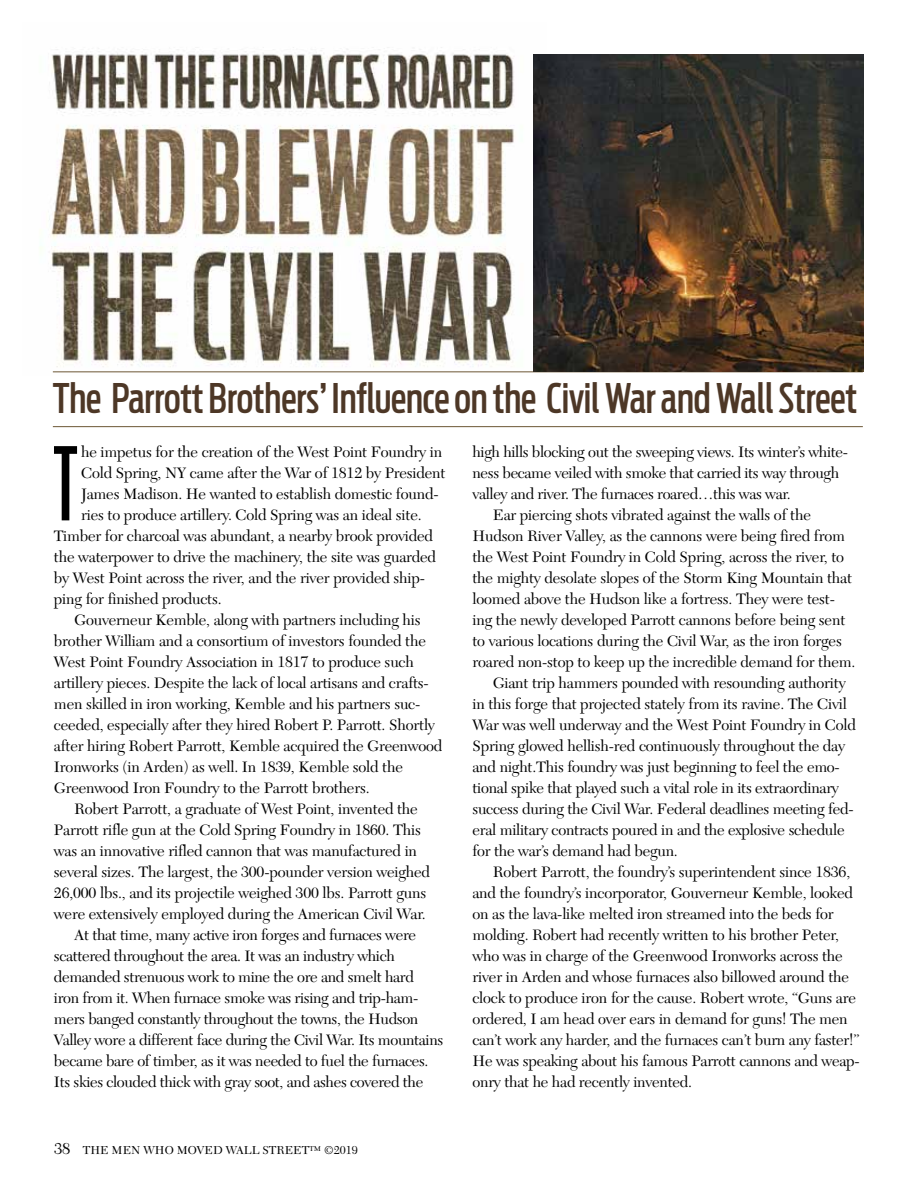
<style>
.page{position:relative;width:918px;height:1188px;background:#fff}
.page>*{position:absolute;margin:0;border:0;box-sizing:border-box;transform-origin:0 0}
.t1{font:103.95px "Industria Solid";color:#000}
.t2{font:500 40.5px "Antenna Extra Cond";letter-spacing:-.005em;color:#4d3726}
.t3{font:15.75px "New Caledonia";letter-spacing:-.01em;color:#000}
.t4{font:12px "New Caledonia";color:#000}
.s1{font-size:16.5px}
</style>
<div class="page">
<img style="left:40px;top:47px;width:506px;height:326px">
<hr style="left:53px;top:371px;width:810px;height:1px;background:#6c5735">
<img style="left:534px;top:54px;width:330px;height:318px">
<hr style="left:53px;top:426px;width:810px;height:1px;background:#6c5735">
<h2 class="t2" style="left:53px;top:373px;width:806px">The Parrott Brothers’ Influence on the Civil War and Wall Street</h2>
<h1 class="t1" style="left:53px;top:427px;width:26px">T</h1>
<p class="t3" style="left:81px;top:443px;width:363px">he impetus for the creation of the West Point Foundry in</p>
<p class="t3" style="left:472px;top:443px;width:377px">high hills blocking out the sweeping views. Its winter’s white-</p>
<p class="t3" style="left:472px;top:464px;width:368px">ness became veiled with smoke that carried its way through</p>
<p class="t3" style="left:472px;top:485px;width:320px">valley and river. The furnaces roared…this was war.</p>
<p class="t3" style="left:493px;top:506px;width:320px">Ear piercing shots vibrated against the walls of the</p>
<p class="t3" style="left:472px;top:527px;width:374px">Hudson River Valley, as the cannons were being fired from</p>
<p class="t3" style="left:472px;top:548px;width:373px">the West Point Foundry in Cold Spring, across the river, to</p>
<p class="t3" style="left:472px;top:569px;width:381px">the mighty desolate slopes of the Storm King Mountain that</p>
<p class="t3" style="left:472px;top:590px;width:364px">loomed above the Hudson like a fortress. They were test-</p>
<p class="t3" style="left:472px;top:611px;width:374px">ing the newly developed Parrott cannons before being sent</p>
<p class="t3" style="left:472px;top:632px;width:371px">to various locations during the Civil War, as the iron forges</p>
<p class="t3" style="left:472px;top:653px;width:384px">roared non-stop to keep up the incredible demand for them.</p>
<p class="t3" style="left:493px;top:674px;width:354px">Giant trip hammers pounded with resounding authority</p>
<p class="t3" style="left:472px;top:695px;width:376px">in this forge that projected stately from its ravine. The Civil</p>
<p class="t3" style="left:472px;top:716px;width:385px">War was well underway and the West Point Foundry in Cold</p>
<p class="t3" style="left:472px;top:737px;width:374px">Spring glowed hellish-red continuously throughout the day</p>
<p class="t3" style="left:472px;top:758px;width:369px">and night.This foundry was just beginning to feel the emo-</p>
<p class="t3" style="left:472px;top:779px;width:368px">tional spike that played such a vital role in its extraordinary</p>
<p class="t3" style="left:472px;top:800px;width:383px">success during the Civil War. Federal deadlines meeting fed-</p>
<p class="t3" style="left:472px;top:821px;width:374px">eral military contracts poured in and the explosive schedule</p>
<p class="t3" style="left:472px;top:842px;width:207px">for the war’s demand had begun.</p>
<p class="t3" style="left:493px;top:863px;width:359px">Robert Parrott, the foundry’s superintendent since 1836,</p>
<p class="t3" style="left:472px;top:884px;width:382px">and the foundry’s incorporator, Gouverneur Kemble, looked</p>
<p class="t3" style="left:472px;top:905px;width:363px">on as the lava-like melted iron streamed into the beds for</p>
<p class="t3" style="left:472px;top:926px;width:368px">molding. Robert had recently written to his brother Peter,</p>
<p class="t3" style="left:472px;top:947px;width:372px">who was in charge of the Greenwood Ironworks across the</p>
<p class="t3" style="left:472px;top:968px;width:378px">river in Arden and whose furnaces also billowed around the</p>
<p class="t3" style="left:472px;top:989px;width:385px">clock to produce iron for the cause. Robert wrote, “Guns are</p>
<p class="t3" style="left:472px;top:1010px;width:377px">ordered, I am head over ears in demand for guns! The men</p>
<p class="t3" style="left:472px;top:1031px;width:389px">can’t work any harder, and the furnaces can’t burn any faster!”</p>
<p class="t3" style="left:472px;top:1052px;width:389px">He was speaking about his famous Parrott cannons and weap-</p>
<p class="t3" style="left:472px;top:1073px;width:221px">onry that he had recently invented.</p>
<p class="t3" style="left:81px;top:464px;width:366px">Cold Spring, NY came after the War of 1812 by President</p>
<p class="t3" style="left:81px;top:485px;width:359px">James Madison. He wanted to establish domestic found-</p>
<p class="t3" style="left:81px;top:506px;width:342px">ries to produce artillery. Cold Spring was an ideal site.</p>
<p class="t3" style="left:54px;top:527px;width:381px">Timber for charcoal was abundant, a nearby brook provided</p>
<p class="t3" style="left:54px;top:548px;width:384px">the waterpower to drive the machinery, the site was guarded</p>
<p class="t3" style="left:54px;top:569px;width:373px">by West Point across the river, and the river provided ship-</p>
<p class="t3" style="left:54px;top:590px;width:169px">ping for finished products.</p>
<p class="t3" style="left:74px;top:611px;width:348px">Gouverneur Kemble, along with partners including his</p>
<p class="t3" style="left:54px;top:632px;width:373px">brother William and a consortium of investors founded the</p>
<p class="t3" style="left:54px;top:653px;width:361px">West Point Foundry Association in 1817 to produce such</p>
<p class="t3" style="left:54px;top:674px;width:376px">artillery pieces. Despite the lack of local artisans and crafts-</p>
<p class="t3" style="left:54px;top:695px;width:368px">men skilled in iron working, Kemble and his partners suc-</p>
<p class="t3" style="left:54px;top:716px;width:382px">ceeded, especially after they hired Robert P. Parrott. Shortly</p>
<p class="t3" style="left:54px;top:737px;width:390px">after hiring Robert Parrott, Kemble acquired the Greenwood</p>
<p class="t3" style="left:54px;top:758px;width:350px">Ironworks (in Arden) as well. In 1839, Kemble sold the</p>
<p class="t3" style="left:54px;top:779px;width:317px">Greenwood Iron Foundry to the Parrott brothers.</p>
<p class="t3" style="left:74px;top:800px;width:345px">Robert Parrott, a graduate of West Point, invented the</p>
<p class="t3" style="left:54px;top:821px;width:369px">Parrott rifle gun at the Cold Spring Foundry in 1860. This</p>
<p class="t3" style="left:54px;top:842px;width:365px">was an innovative rifled cannon that was manufactured in</p>
<p class="t3" style="left:54px;top:863px;width:378px">several sizes. The largest, the 300-pounder version weighed</p>
<p class="t3" style="left:54px;top:884px;width:374px">26,000 lbs., and its projectile weighed 300 lbs. Parrott guns</p>
<p class="t3" style="left:54px;top:905px;width:373px">were extensively employed during the American Civil War.</p>
<p class="t3" style="left:74px;top:926px;width:343px">At that time, many active iron forges and furnaces were</p>
<p class="t3" style="left:54px;top:947px;width:342px">scattered throughout the area. It was an industry which</p>
<p class="t3" style="left:54px;top:968px;width:361px">demanded strenuous work to mine the ore and smelt hard</p>
<p class="t3" style="left:54px;top:989px;width:366px">iron from it. When furnace smoke was rising and trip-ham-</p>
<p class="t3" style="left:54px;top:1010px;width:366px">mers banged constantly throughout the towns, the Hudson</p>
<p class="t3" style="left:54px;top:1031px;width:391px">Valley wore a different face during the Civil War. Its mountains</p>
<p class="t3" style="left:54px;top:1052px;width:376px">became bare of timber, as it was needed to fuel the furnaces.</p>
<p class="t3" style="left:54px;top:1073px;width:371px">Its skies clouded thick with gray soot, and ashes covered the</p>
<p class="t4" style="left:54px;top:1143px;width:305px"><span class="s1">38</span> THE MEN WHO MOVED WALL STREET™ ©2019</p>
</div>
